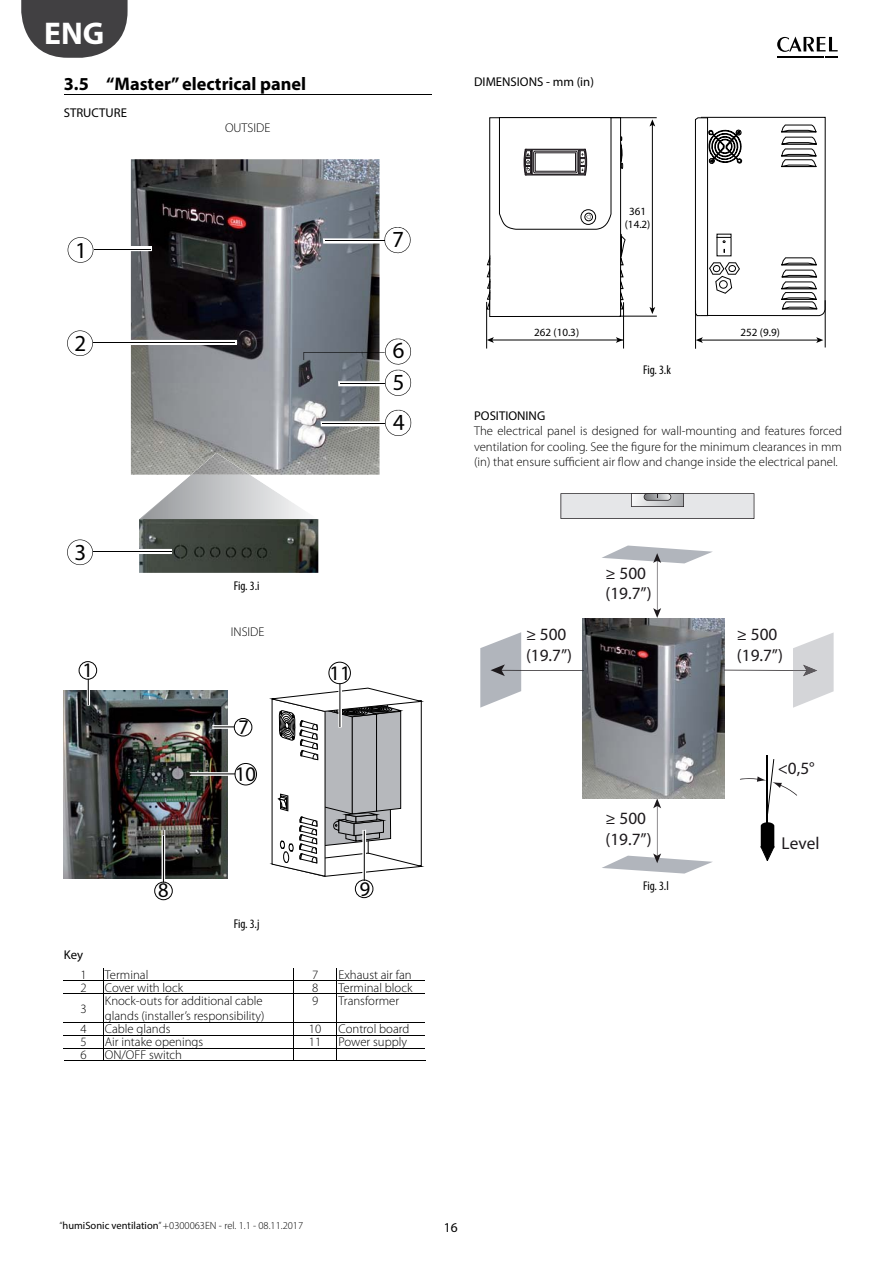
<style>
.page{position:relative;width:893px;height:1263px;background:#fff}
.page>*{position:absolute;margin:0;border:0;box-sizing:border-box;transform-origin:0 0}
.t1{font:700 31.5px "Myriad Pro";color:#fff}
.t2{font:22.95px "Myriad Pro";color:#000}
.t3{font:20.7px "Myriad Pro";color:#000}
.t4{font:700 18.3px "Myriad Pro";color:#000}
.t5{font:17.25px/20.7px "Myriad Pro";color:#1d191c}
.t6{font:13.5px "Myriad Pro";color:#000}
.t7{font:300 12.75px/15.3px "Myriad Pro";color:#000}
.t8{font:12.75px "Myriad Pro";color:#000}
.t9{font:condensed 12.75px "Myriad Pro";letter-spacing:-.005em;color:#000}
.t10{font:11.1px/13.4px "Myriad Pro";color:#000;text-align:center}
.t11{font:300 10.5px "Myriad Pro";color:#000}
.s1{font-weight:400}
</style>
<div class="page">
<svg style="left:777px;top:37px;width:61px;height:21px"></svg>
<svg style="left:21px;top:0;width:107px;height:58px;background:#5d5d5e"></svg>
<hr style="left:64px;top:94px;width:368px;height:1px;background:#000">
<img style="left:131px;top:159px;width:248px;height:316px">
<svg style="left:68px;top:237px;width:84px;height:26px"></svg>
<hr style="left:94px;top:249px;width:57px;height:1px;background:#000">
<svg style="left:67px;top:330px;width:170px;height:26px"></svg>
<hr style="left:93px;top:342px;width:142px;height:1px;background:#000">
<img style="left:139px;top:519px;width:179px;height:54px">
<svg style="left:67px;top:539px;width:105px;height:26px"></svg>
<hr style="left:93px;top:551px;width:79px;height:1px;background:#000">
<img style="left:191px;top:453px;width:25px;height:22px">
<svg style="left:139px;top:475px;width:167px;height:44px"></svg>
<img style="left:216px;top:453px;width:34px;height:22px">
<img style="left:64px;top:691px;width:163px;height:188px">
<div style="left:162px;top:830px;width:3px;height:57px;border:1px solid #fff"></div>
<hr style="left:163px;top:836px;width:1px;height:46px;background:#000">
<hr style="left:191px;top:774px;width:44px;height:1px;background:#000">
<div style="left:213px;top:726px;width:26px;height:2px;border:1px solid #fff"></div>
<div style="left:87px;top:676px;width:3px;height:29px;border:1px solid #fff"></div>
<div style="left:81px;top:664px;width:14px;height:13px;background:#fff;border-radius:50%"></div>
<div style="left:79px;top:661px;width:18px;height:18px;border:1px solid #000;border-radius:50%"></div>
<svg style="left:88px;top:679px;width:1px;height:25px"></svg>
<hr style="left:340px;top:684px;width:1px;height:42px;background:#000">
<div style="left:155px;top:882px;width:17px;height:18px;border:1px solid #000;border-radius:50%"></div>
<div style="left:234px;top:718px;width:18px;height:18px;border:1px solid #000;border-radius:50%"></div>
<div style="left:235px;top:763px;width:22px;height:22px;border:1px solid #000;border-radius:50%"></div>
<div style="left:329px;top:662px;width:22px;height:22px;border:1px solid #000;border-radius:50%"></div>
<div style="left:355px;top:880px;width:18px;height:18px;border:1px solid #000;border-radius:50%"></div>
<hr style="left:64px;top:981px;width:273px;height:1px;background:#000">
<hr style="left:337px;top:981px;width:88px;height:1px;background:#000">
<hr style="left:64px;top:993px;width:273px;height:1px;background:#000">
<hr style="left:337px;top:993px;width:88px;height:1px;background:#000">
<hr style="left:64px;top:1022px;width:273px;height:1px;background:#000">
<hr style="left:337px;top:1022px;width:88px;height:1px;background:#000">
<hr style="left:64px;top:1035px;width:273px;height:1px;background:#000">
<hr style="left:337px;top:1035px;width:88px;height:1px;background:#000">
<hr style="left:64px;top:1048px;width:273px;height:1px;background:#000">
<svg style="left:293px;top:968px;width:1px;height:93px"></svg>
<hr style="left:337px;top:1048px;width:88px;height:1px;background:#000">
<hr style="left:64px;top:1061px;width:361px;height:1px;background:#000">
<svg style="left:103px;top:968px;width:1px;height:93px"></svg>
<svg style="left:621px;top:136px;width:2px;height:33px"></svg>
<div style="left:489px;top:117px;width:132px;height:200px;border:1px solid #000"></div>
<svg style="left:499px;top:117px;width:113px;height:113px"></svg>
<hr style="left:486px;top:302px;width:1px;height:46px;background:#000">
<hr style="left:623px;top:303px;width:1px;height:45px;background:#000">
<hr style="left:492px;top:340px;width:131px;height:1px;background:#000">
<svg style="left:616px;top:337px;width:7px;height:6px"></svg>
<svg style="left:487px;top:337px;width:7px;height:6px"></svg>
<hr style="left:620px;top:316px;width:36px;height:1px;background:#000">
<hr style="left:611px;top:117px;width:45px;height:1px;background:#000">
<hr style="left:652px;top:124px;width:1px;height:185px;background:#000">
<svg style="left:649px;top:119px;width:6px;height:7px"></svg>
<svg style="left:649px;top:307px;width:6px;height:7px"></svg>
<svg style="left:695px;top:117px;width:131px;height:199px"></svg>
<hr style="left:701px;top:340px;width:117px;height:1px;background:#000">
<svg style="left:816px;top:337px;width:7px;height:6px"></svg>
<svg style="left:696px;top:337px;width:7px;height:6px"></svg>
<hr style="left:695px;top:301px;width:1px;height:47px;background:#000">
<hr style="left:825px;top:301px;width:1px;height:46px;background:#000">
<svg style="left:620px;top:234px;width:6px;height:75px"></svg>
<svg style="left:487px;top:257px;width:3px;height:52px"></svg>
<img style="left:582px;top:618px;width:142px;height:180px">
<hr style="left:766px;top:755px;width:2px;height:70px;background:#000">
<svg style="left:760px;top:822px;width:15px;height:39px"></svg>
<svg style="left:740px;top:759px;width:57px;height:55px"></svg>
<svg style="left:560px;top:493px;width:194px;height:26px;background:#d1d2d4"></svg>
<hr style="left:500px;top:670px;width:84px;height:1px;background:#1d191c">
<svg style="left:480px;top:632px;width:41px;height:76px"></svg>
<svg style="left:602px;top:798px;width:111px;height:75px"></svg>
<hr style="left:724px;top:670px;width:83px;height:1px;background:#1d191c">
<svg style="left:793px;top:632px;width:41px;height:76px"></svg>
<svg style="left:602px;top:545px;width:111px;height:73px"></svg>
<svg style="left:321px;top:406px;width:90px;height:35px"></svg>
<svg style="left:323px;top:223px;width:88px;height:35px"></svg>
<svg style="left:304px;top:335px;width:107px;height:65px"></svg>
<svg style="left:159px;top:883px;width:9px;height:4px"></svg>
<svg style="left:237px;top:767px;width:19px;height:14px"></svg>
<svg style="left:214px;top:720px;width:34px;height:14px"></svg>
<svg style="left:272px;top:688px;width:152px;height:208px"></svg>
<h1 class="t1" style="left:44px;top:22px;width:62px">ENG</h1>
<h3 class="t4" style="left:64px;top:77px;width:244px">3.5 “Master” electrical panel</h3>
<p class="t8" style="left:64px;top:108px;width:65px">STRUCTURE</p>
<p class="t7" style="left:225px;top:122px;width:47px">OUTSIDE</p>
<h2 class="t2" style="left:75px;top:242px;width:13px">1</h2>
<h2 class="t2" style="left:75px;top:335px;width:13px">2</h2>
<h2 class="t2" style="left:75px;top:544px;width:13px">3</h2>
<p class="t9" style="left:234px;top:581px;width:27px">Fig. 3.i</p>
<p class="t7" style="left:231px;top:626px;width:35px">INSIDE</p>
<h3 class="t3" style="left:83px;top:662px;width:12px">1</h3>
<h3 class="t3" style="left:330px;top:665px;width:23px">11</h3>
<p class="t9" style="left:234px;top:919px;width:27px">Fig. 3.j</p>
<p class="t8" style="left:64px;top:949px;width:21px">Key</p>
<p class="t7" style="left:80px;top:968px;width:8px">1</p>
<p class="t7" style="left:105px;top:968px;width:45px">Terminal</p>
<p class="t7" style="left:312px;top:968px;width:8px">7</p>
<p class="t7" style="left:339px;top:968px;width:75px">Exhaust air fan</p>
<p class="t7" style="left:80px;top:981px;width:8px">2</p>
<p class="t7" style="left:105px;top:981px;width:80px">Cover with lock</p>
<p class="t7" style="left:312px;top:981px;width:8px">8</p>
<p class="t7" style="left:339px;top:981px;width:75px">Terminal block</p>
<p class="t7" style="left:80px;top:1002px;width:8px">3</p>
<p class="t7" style="left:105px;top:994px;width:161px">Knock-outs for additional cable glands (installer’s responsibility)</p>
<p class="t7" style="left:312px;top:994px;width:8px">9</p>
<p class="t7" style="left:339px;top:994px;width:62px">Transformer</p>
<p class="t7" style="left:80px;top:1023px;width:8px">4</p>
<p class="t7" style="left:105px;top:1023px;width:67px">Cable glands</p>
<p class="t7" style="left:309px;top:1023px;width:14px">10</p>
<p class="t7" style="left:339px;top:1023px;width:72px">Control board</p>
<p class="t7" style="left:80px;top:1036px;width:8px">5</p>
<p class="t7" style="left:105px;top:1036px;width:100px">Air intake openings</p>
<p class="t7" style="left:309px;top:1036px;width:14px">11</p>
<p class="t7" style="left:339px;top:1036px;width:70px">Power supply</p>
<p class="t7" style="left:80px;top:1049px;width:8px">6</p>
<p class="t7" style="left:105px;top:1049px;width:79px">ON/OFF switch</p>
<p class="t8" style="left:474px;top:77px;width:121px">DIMENSIONS - mm (in)</p>
<p class="t10" style="left:534px;top:325px;width:46px">262 (10.3)</p>
<p class="t10" style="left:625px;top:204px;width:27px">361 (14.2)</p>
<p class="t9" style="left:643px;top:365px;width:29px">Fig. 3.k</p>
<p class="t10" style="left:741px;top:325px;width:41px">252 (9.9)</p>
<p class="t8" style="left:474px;top:411px;width:73px">POSITIONING</p>
<p class="t7" style="left:474px;top:425px;width:369px;text-align:justify">The electrical panel is designed for wall-mounting and features forced ventilation for cooling. See the figure for the minimum clearances in mm (in) that ensure sufficient air flow and change inside the electrical panel.</p>
<h3 class="t5" style="left:606px;top:564px;width:48px">≥ 500 (19.7”)</h3>
<h3 class="t5" style="left:526px;top:626px;width:48px">≥ 500 (19.7”)</h3>
<h3 class="t5" style="left:737px;top:625px;width:48px">≥ 500 (19.7”)</h3>
<h3 class="t5" style="left:606px;top:809px;width:48px">≥ 500 (19.7”)</h3>
<p class="t9" style="left:643px;top:881px;width:27px">Fig. 3.l</p>
<h3 class="t5" style="left:778px;top:759px;width:39px">&lt;0,5°</h3>
<h3 class="t5" style="left:782px;top:834px;width:39px">Level</h3>
<p class="t11" style="left:60px;top:1222px;width:245px">“<span class="s1">humiSonic ventilation</span>” +0300063EN - rel. 1.1 - 08.11.2017</p>
<p class="t6" style="left:444px;top:1222px;width:15px">16</p>
</div>
